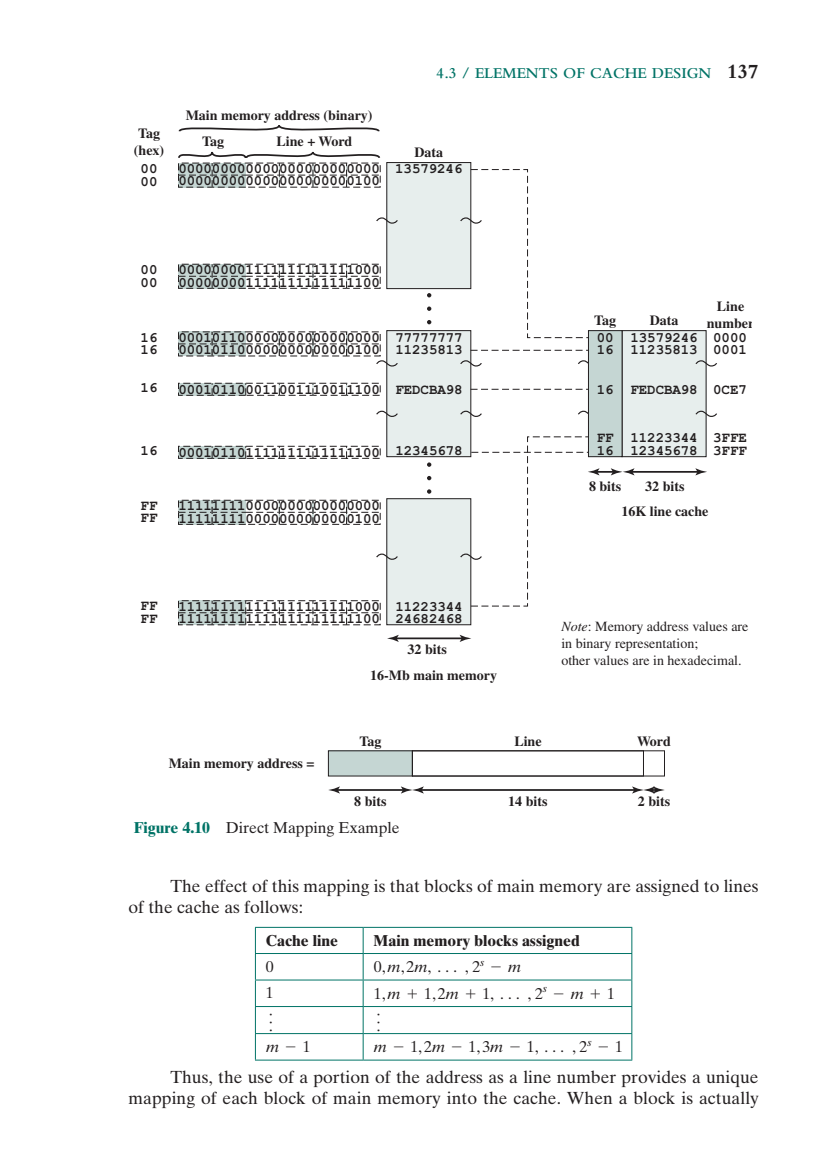
<style>
.page{position:relative;width:823px;height:1171px;background:#fff}
.page>*{position:absolute;margin:0;border:0;box-sizing:border-box;transform-origin:0 0}
.t1{font:17.5px/21px "Times Ten LT Std";color:#231f20}
.t2{font:15.75px "Times Ten LT Std";color:#231f20}
.t3{font:700 15.75px "Times Ten LT Std";color:#231f20}
.t4{font:600 15.75px "Bembo Std";color:#007366}
.t5{font:italic 15.75px "Times Ten LT Std";color:#231f20}
.t6{font:15.75px "Pearson MATHPRO13";color:#231f20}
.t7{font:700 14px/12.6px "Courier PS Std";color:#231f20}
.t8{font:700 14px/16.8px "Times LT Std";color:#231f20}
.t9{font:14px/16.8px "Times LT Std";color:#231f20}
.s1{font-weight:700;font-size:21px;color:#231f20}
.s2{font-style:italic}
.s3{font-weight:700;color:#007366}
.s4{font-family:"Pearson MATHPRO13"}
.s5{font-family:"Pearson MATHPRO02"}
.s6{font-family:"Pearson MATHPRO02";font-style:normal}
.s7{font-style:normal}
</style>
<div class="page">
<svg style="left:256px;top:928px;width:375px;height:131px"></svg>
<hr style="left:255px;top:927px;width:108px;height:1px;background:#007366">
<hr style="left:363px;top:927px;width:269px;height:1px;background:#007366">
<hr style="left:255px;top:953px;width:108px;height:1px;background:#007366">
<hr style="left:363px;top:953px;width:269px;height:1px;background:#007366">
<hr style="left:255px;top:979px;width:108px;height:1px;background:#007366">
<hr style="left:363px;top:979px;width:269px;height:1px;background:#007366">
<hr style="left:255px;top:1006px;width:108px;height:1px;background:#007366">
<hr style="left:363px;top:1006px;width:269px;height:1px;background:#007366">
<hr style="left:255px;top:1033px;width:108px;height:1px;background:#007366">
<svg style="left:255px;top:927px;width:1px;height:132px"></svg>
<hr style="left:363px;top:1033px;width:269px;height:1px;background:#007366">
<svg style="left:363px;top:927px;width:1px;height:132px"></svg>
<svg style="left:631px;top:927px;width:1px;height:132px"></svg>
<hr style="left:255px;top:1059px;width:108px;height:1px;background:#007366">
<hr style="left:363px;top:1059px;width:269px;height:1px;background:#007366">
<svg style="left:178px;top:600px;width:203px;height:25px"></svg>
<div style="left:178px;top:446px;width:68px;height:12px;background:#c5d6d3"></div>
<div style="left:178px;top:446px;width:68px;height:13px;border:1px dashed #231f20"></div>
<svg style="left:178px;top:187px;width:203px;height:209px"></svg>
<svg style="left:245px;top:445px;width:136px;height:14px"></svg>
<div style="left:328px;top:751px;width:84px;height:25px;background:#c5d6d3"></div>
<div style="left:328px;top:750px;width:85px;height:26px;border:1px solid #231f20"></div>
<div style="left:387px;top:162px;width:84px;height:127px;background:#e7eeed"></div>
<div style="left:386px;top:162px;width:85px;height:127px;border:1px solid #231f20"></div>
<div style="left:387px;top:331px;width:84px;height:126px;background:#e7eeed"></div>
<div style="left:386px;top:330px;width:85px;height:127px;border:1px solid #231f20"></div>
<div style="left:387px;top:499px;width:84px;height:126px;background:#e7eeed"></div>
<div style="left:386px;top:498px;width:85px;height:127px;border:1px solid #231f20"></div>
<svg style="left:375px;top:217px;width:95px;height:200px"></svg>
<div style="left:622px;top:331px;width:84px;height:126px;background:#e7eeed"></div>
<div style="left:621px;top:330px;width:85px;height:127px;border:1px solid #231f20"></div>
<div style="left:588px;top:331px;width:34px;height:126px;background:#c5d6d3"></div>
<svg style="left:376px;top:553px;width:94px;height:7px"></svg>
<hr style="left:631px;top:471px;width:67px;height:2px;background:#231f20">
<svg style="left:695px;top:468px;width:12px;height:7px"></svg>
<svg style="left:589px;top:468px;width:45px;height:7px"></svg>
<hr style="left:337px;top:789px;width:67px;height:2px;background:#231f20">
<svg style="left:328px;top:786px;width:12px;height:7px"></svg>
<hr style="left:421px;top:789px;width:214px;height:2px;background:#231f20">
<svg style="left:632px;top:786px;width:33px;height:7px"></svg>
<svg style="left:401px;top:786px;width:23px;height:7px"></svg>
<hr style="left:396px;top:637px;width:67px;height:2px;background:#231f20">
<svg style="left:460px;top:635px;width:11px;height:7px"></svg>
<svg style="left:387px;top:635px;width:12px;height:7px"></svg>
<svg style="left:643px;top:752px;width:1px;height:22px"></svg>
<svg style="left:695px;top:360px;width:22px;height:57px"></svg>
<svg style="left:470px;top:169px;width:119px;height:438px"></svg>
<svg style="left:427px;top:320px;width:4px;height:4px"></svg>
<svg style="left:427px;top:306px;width:4px;height:5px"></svg>
<svg style="left:427px;top:293px;width:4px;height:4px"></svg>
<svg style="left:427px;top:489px;width:4px;height:5px"></svg>
<svg style="left:427px;top:476px;width:4px;height:4px"></svg>
<svg style="left:427px;top:462px;width:4px;height:5px"></svg>
<svg style="left:178px;top:125px;width:203px;height:62px"></svg>
<svg style="left:178px;top:263px;width:203px;height:26px"></svg>
<svg style="left:178px;top:331px;width:203px;height:26px"></svg>
<svg style="left:178px;top:499px;width:203px;height:26px"></svg>
<svg style="left:212px;top:383px;width:1px;height:12px"></svg>
<svg style="left:245px;top:383px;width:1px;height:12px"></svg>
<svg style="left:279px;top:383px;width:1px;height:12px"></svg>
<svg style="left:312px;top:383px;width:1px;height:12px"></svg>
<svg style="left:346px;top:383px;width:1px;height:12px"></svg>
<div style="left:412px;top:750px;width:253px;height:26px;border:1px solid #231f20"></div>
<p class="t8" style="left:134px;top:125px;width:32px">Tag (hex)</p>
<p class="t7" style="left:141px;top:163px;width:18px">00<br>00</p>
<p class="t8" style="left:186px;top:106px;width:188px">Main memory address (binary)</p>
<p class="t8" style="left:202px;top:132px;width:24px">Tag</p>
<p class="t8" style="left:277px;top:132px;width:77px">Line + Word</p>
<p class="t7" style="left:178px;top:163px;width:203px;line-height:11.7px">000000000000000000000000<br>000000000000000000000100</p>
<p class="t4" style="left:436px;top:65px;width:179px">4.3 / ELEMENTS OF CACH</p>
<p class="t4" style="left:637px;top:65px;width:123px">E DESIGN <span class="s1">137</span></p>
<p class="t8" style="left:414px;top:144px;width:30px">Data</p>
<p class="t7" style="left:395px;top:163px;width:69px">13579246</p>
<p class="t7" style="left:141px;top:264px;width:18px">00<br>00</p>
<p class="t7" style="left:178px;top:264px;width:203px">000000001111111111111000</p>
<p class="t7" style="left:178px;top:276px;width:203px">000000001111111111111100</p>
<p class="t8" style="left:594px;top:312px;width:24px">Tag</p>
<p class="t8" style="left:650px;top:312px;width:30px">Data</p>
<p class="t8" style="left:707px;top:298px;width:49px;text-align:center">Line number</p>
<p class="t7" style="left:141px;top:331px;width:18px">16</p>
<p class="t7" style="left:141px;top:343px;width:18px">16</p>
<p class="t7" style="left:141px;top:381px;width:18px">16</p>
<p class="t7" style="left:141px;top:444px;width:18px">16</p>
<p class="t7" style="left:178px;top:331px;width:203px">000101100000000000000000</p>
<p class="t7" style="left:178px;top:343px;width:203px">000101100000000000000100</p>
<p class="t7" style="left:178px;top:383px;width:203px">000101100011001110011100</p>
<p class="t7" style="left:178px;top:446px;width:203px">000101101111111111111100</p>
<p class="t7" style="left:597px;top:332px;width:102px;line-height:12.1px">00 13579246<br>16</p>
<p class="t7" style="left:395px;top:332px;width:69px;line-height:12.1px">77777777<br>11235813</p>
<p class="t7" style="left:630px;top:343px;width:69px">11235813</p>
<p class="t7" style="left:630px;top:383px;width:69px">FEDCBA98</p>
<p class="t7" style="left:630px;top:430px;width:69px;line-height:13.3px">11223344<br>12345678</p>
<p class="t7" style="left:395px;top:383px;width:69px">FEDCBA98</p>
<p class="t7" style="left:630px;top:381px;width:69px">FEDCBA98</p>
<p class="t7" style="left:597px;top:383px;width:18px">16</p>
<p class="t7" style="left:597px;top:430px;width:18px;line-height:13.3px">FF<br>16</p>
<p class="t7" style="left:395px;top:444px;width:69px">12345678</p>
<p class="t7" style="left:713px;top:332px;width:35px;line-height:12.1px">0000<br>0001</p>
<p class="t7" style="left:713px;top:383px;width:35px">0CE7</p>
<p class="t7" style="left:713px;top:430px;width:35px;line-height:13.3px">3FFE<br>3FFF</p>
<p class="t7" style="left:141px;top:499px;width:18px">FF<br>FF</p>
<p class="t7" style="left:178px;top:500px;width:203px">111111110000000000000000</p>
<p class="t7" style="left:178px;top:512px;width:203px">111111110000000000000100</p>
<p class="t8" style="left:589px;top:477px;width:34px">8 bits</p>
<p class="t8" style="left:621px;top:473px;width:89px;line-height:25px;text-align:center">32 bits<br>16K line cache</p>
<p class="t7" style="left:141px;top:600px;width:18px">FF<br>FF</p>
<p class="t7" style="left:178px;top:600px;width:203px">111111111111111111111000</p>
<p class="t7" style="left:178px;top:612px;width:203px">111111111111111111111100</p>
<p class="t7" style="left:395px;top:600px;width:69px">11223344</p>
<p class="t7" style="left:395px;top:612px;width:69px">24682468</p>
<p class="t8" style="left:370px;top:636px;width:128px;line-height:25.7px;text-indent:37px">32 bits<br>16-Mb main memory</p>
<p class="t9" style="left:561px;top:618px;width:189px"><span class="s2">Note</span>: Memory address values are in binary representation;<br>other values are in hexadecimal.</p>
<p class="t8" style="left:359px;top:732px;width:24px">Tag</p>
<p class="t8" style="left:514px;top:732px;width:29px">Line</p>
<p class="t8" style="left:637px;top:732px;width:35px">Word</p>
<p class="t8" style="left:169px;top:754px;width:147px">Main memory address =</p>
<p class="t8" style="left:354px;top:792px;width:34px">8 bits</p>
<p class="t8" style="left:638px;top:792px;width:34px">2 bits</p>
<p class="t8" style="left:508px;top:792px;width:41px">14 bits</p>
<p class="t2" style="left:134px;top:818px;width:267px"><span class="s3">Figure 4.10</span> Direct Mapping Example</p>
<p class="t1" style="left:129px;top:875px;width:632px;text-indent:42px">The effect of this mapping is that blocks of main memory are assigned to lines of the cache as follows:</p>
<p class="t3" style="left:266px;top:930px;width:74px">Cache line</p>
<p class="t3" style="left:374px;top:930px;width:208px">Main memory blocks assigned</p>
<p class="t2" style="left:266px;top:957px;width:9px">0</p>
<p class="t2" style="left:374px;top:957px;width:149px">0,<span class="s2">m</span>,2<span class="s2">m</span>, <span class="s4">c</span>,2<sup>s</sup> <span class="s5">-</span> <span class="s2">m</span></p>
<p class="t2" style="left:266px;top:983px;width:9px">1</p>
<p class="t2" style="left:374px;top:984px;width:243px">1,<span class="s2">m</span> <span class="s5">+</span> 1,2<span class="s2">m</span> <span class="s5">+</span> 1,<span class="s4">c</span>,2<sup>s</sup> <span class="s5">-</span> <span class="s2">m</span> <span class="s5">+</span> 1</p>
<p class="t6" style="left:266px;top:1005px;width:11px">f</p>
<p class="t6" style="left:374px;top:1005px;width:11px">f</p>
<p class="t5" style="left:266px;top:1037px;width:46px">m<span class="s6">-</span><span class="s7">1</span></p>
<p class="t2" style="left:374px;top:1037px;width:251px"><span class="s2">m</span> <span class="s5">-</span> 1,2<span class="s2">m</span> <span class="s5">-</span> 1,3<span class="s2">m</span> <span class="s5">-</span> 1, <span class="s4">c</span>,2<sup>s</sup> <span class="s5">-</span> 1</p>
<p class="t1" style="left:129px;top:1066px;width:632px;text-align:right">Thus, the use of a portion of the address as a line number provides a unique mapping of each block of main memory into the cache. When a block is actually</p>
</div>
